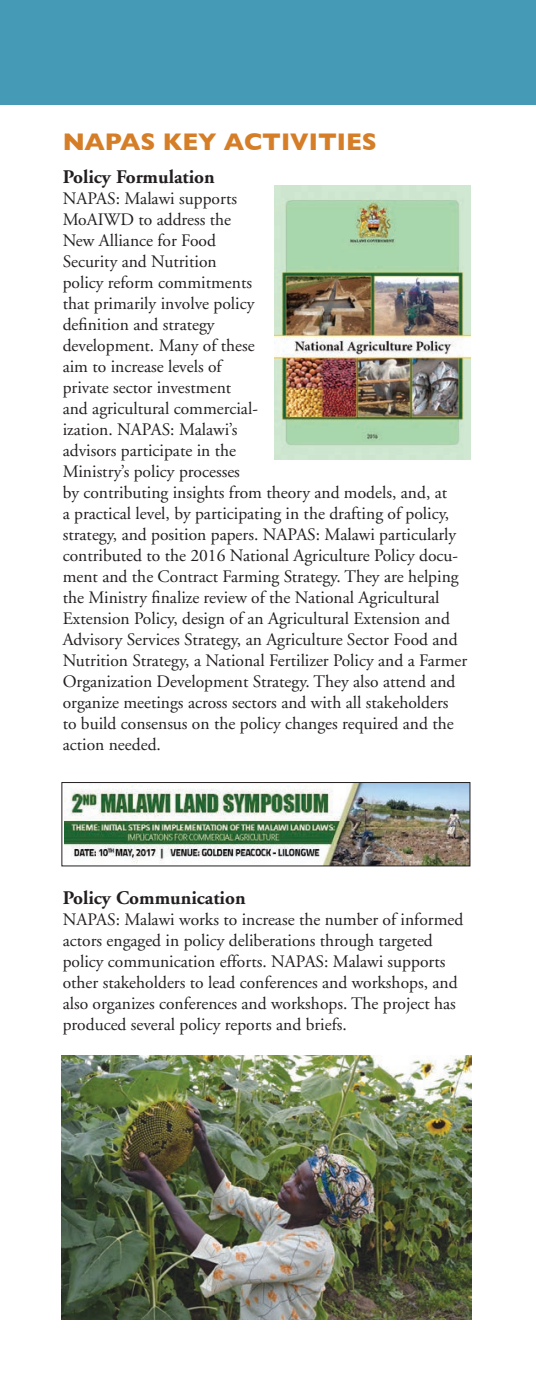
<style>
.page{position:relative;width:536px;height:1386px;background:#fff}
.page>*{position:absolute;margin:0;border:0;box-sizing:border-box;transform-origin:0 0}
.t1{font:700 24.5px "Gill Sans";color:#d57e27}
.t2{font:700 19.25px "Adobe Garamond";color:#231f20}
.t3{font:17.5px/21px "Adobe Garamond";color:#231f20}
</style>
<div class="page">
<div style="left:0;top:0;width:536px;height:105px;background:#459ab5"></div>
<img style="left:64px;top:784px;width:404px;height:80px">
<div style="left:62px;top:782px;width:408px;height:84px;border:1px solid #231f20"></div>
<img style="left:274px;top:185px;width:196px;height:274px">
<img style="left:61px;top:1055px;width:410px;height:264px">
<p class="t1" style="left:63px;top:123px;width:315px">NAPAS KEY ACTIVITIES</p>
<p class="t2" style="left:63px;top:167px;width:153px">Policy Formulation</p>
<p class="t3" style="left:63px;top:189px;width:406px">NAPAS: Malawi supports<br>MoAIWD to address the<br>New Alliance for Food<br>Security and Nutrition<br>policy reform commitments<br>that primarily involve policy<br>definition and strategy<br>development. Many of these<br>aim to increase levels of<br>private sector investment<br>and agricultural commercial-<br>ization. NAPAS: Malawi’s<br>advisors participate in the<br>Ministry’s policy processes<br>by contributing insights from theory and models, and, at<br>a practical level, by participating in the drafting of policy, strategy, and position papers. NAPAS: Malawi particularly contributed to the 2016 National Agriculture Policy docu&shy;ment and the Contract Farming Strategy. They are helping the Ministry finalize review of the National Agricultural Extension Policy, design of an Agricultural Extension and Advisory Services Strategy, an Agriculture Sector Food and Nutrition Strategy, a National Fertilizer Policy and a Farmer Organization Development Strategy. They also attend and organize meetings across sectors and with all stakeholders<br>to build consensus on the policy changes required and the action needed.</p>
<p class="t2" style="left:63px;top:888px;width:184px">Policy Communication</p>
<p class="t3" style="left:63px;top:910px;width:402px">NAPAS: Malawi works to increase the number of informed actors engaged in policy deliberations through targeted policy communication efforts. NAPAS: Malawi supports other stakeholders to lead conferences and workshops, and also organizes conferences and workshops. The project has produced several policy reports and briefs.</p>
</div>
